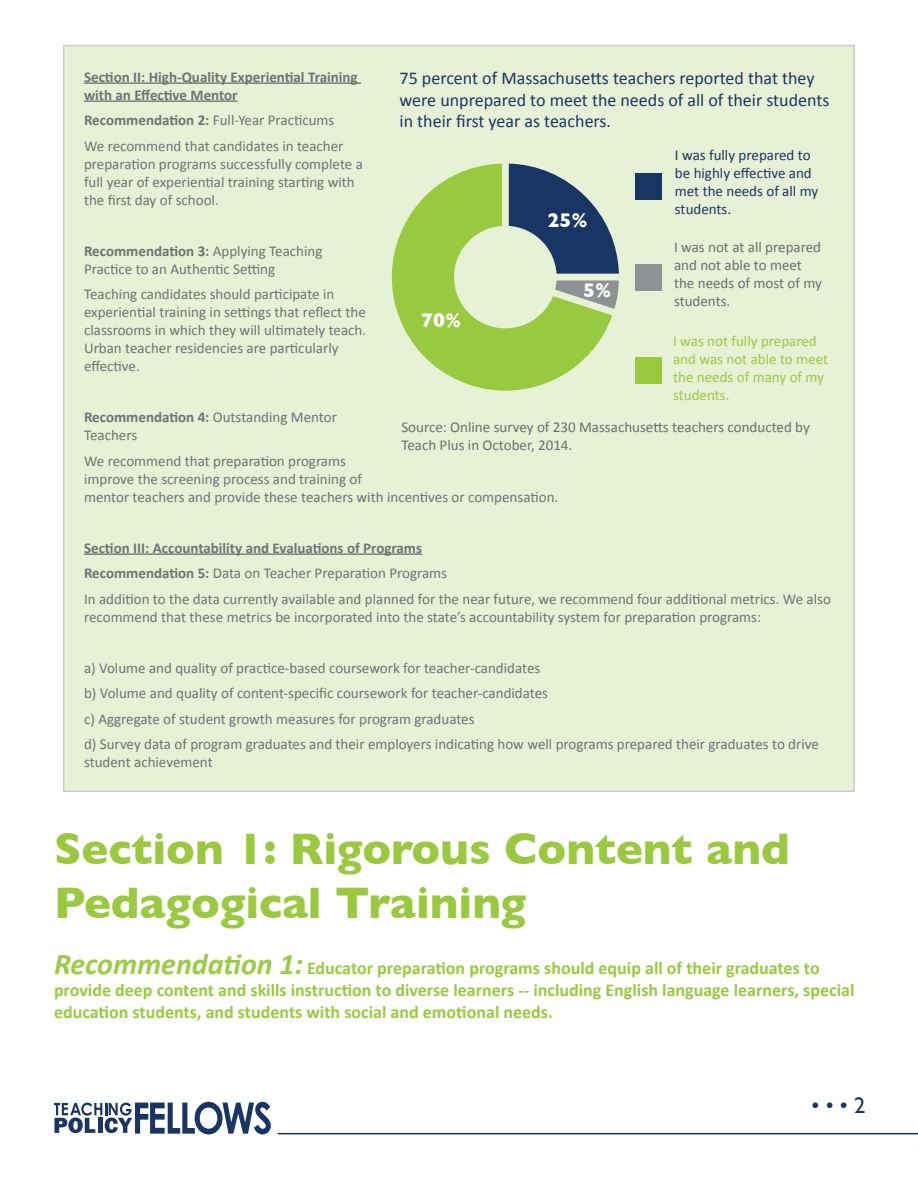
<style>
.page{position:relative;width:918px;height:1188px;background:#fff}
.page>*{position:absolute;margin:0;border:0;box-sizing:border-box;transform-origin:0 0}
.t1{font:700 45px/54px "Gill Sans";color:#98c93e}
.t2{font:22.5px "Gill Sans";color:#1a3563}
.t3{font:700 20.1px "Gill Sans";color:#fff}
.t4{font:700 18px/21.6px "Calibri";color:#98ca3f}
.t5{font:18px/21.6px "Calibri";color:#1b3663}
.t6{font:15px/18px "Calibri";color:#707274}
.t7{font:15px/18px "Calibri";color:#6c6e70}
.t8{font:15px/18px "Calibri";color:#1b3663}
.t9{font:15px/18px "Calibri";color:#98ca3f}
.t10{font:700 15px/18px "Calibri";color:#707274}
.s1{font-weight:700}
.s2{font-style:italic;font-size:30px;color:#9ccb46}
</style>
<div class="page">
<hr style="left:278px;top:1133px;width:640px;height:1px;background:#1a3563">
<svg style="left:54px;top:1102px;width:217px;height:32px"></svg>
<div style="left:63px;top:45px;width:792px;height:747px;background:#e7f1d5;border:2px solid #cccccb"></div>
<hr style="left:84px;top:82px;width:277px;height:2px;background:#707274">
<hr style="left:84px;top:100px;width:154px;height:2px;background:#707274">
<hr style="left:84px;top:553px;width:338px;height:2px;background:#707274">
<svg style="left:391px;top:164px;width:221px;height:227px;fill:#98ca3f"></svg>
<svg style="left:555px;top:280px;width:64px;height:29px"></svg>
<svg style="left:509px;top:164px;width:110px;height:110px"></svg>
<div style="left:635px;top:173px;width:27px;height:27px;background:#183663"></div>
<div style="left:635px;top:264px;width:27px;height:27px;background:#8f9294"></div>
<div style="left:635px;top:357px;width:27px;height:27px;background:#98c93e"></div>
<p class="t10" style="left:84px;top:68px;width:275px">Section II: High-Quality Experiential Training with an Effective Mentor</p>
<p class="t6" style="left:84px;top:108px;width:261px;line-height:25.5px"><span class="s1">Recommendation 2:</span> Full-Year Practicums<br>We recommend that candidates in teacher</p>
<p class="t6" style="left:84px;top:155px;width:280px">preparation programs successfully complete a full year of experiential training starting with the first day of school.</p>
<p class="t6" style="left:84px;top:242px;width:240px"><span class="s1">Recommendation 3:</span> Applying Teaching<br>Practice to an Authentic Setting</p>
<p class="t6" style="left:84px;top:285px;width:284px">Teaching candidates should participate in experiential training in settings that reflect the classrooms in which they will ultimately teach.<br>Urban teacher residencies are particularly effective.</p>
<p class="t5" style="left:400px;top:67px;width:431px">75 percent of Massachusetts teachers reported that they were unprepared to meet the needs of all of their students in their first year as teachers.</p>
<p class="t8" style="left:675px;top:146px;width:145px">I was fully prepared to be highly effective and met the needs of all my students.</p>
<p class="t7" style="left:674px;top:238px;width:149px">I was not at all prepared and not able to meet the needs of most of my students.</p>
<p class="t9" style="left:673px;top:332px;width:156px">I was not fully prepared and was not able to meet the needs of many of my students.</p>
<p class="t7" style="left:401px;top:418px;width:410px">Source: Online survey of 230 Massachusetts teachers conducted by<br>Teach Plus in October, 2014.</p>
<h3 class="t3" style="left:547px;top:204px;width:42px">25%</h3>
<h3 class="t3" style="left:583px;top:274px;width:30px">5%</h3>
<h3 class="t3" style="left:421px;top:304px;width:42px">70%</h3>
<p class="t6" style="left:84px;top:408px;width:254px"><span class="s1">Recommendation 4:</span> Outstanding Mentor<br>Teachers</p>
<p class="t6" style="left:84px;top:452px;width:476px">We recommend that preparation programs<br>improve the screening process and training of<br>mentor teachers and provide these teachers with incentives or compensation.</p>
<p class="t6" style="left:84px;top:535px;width:748px;line-height:25.5px"><span class="s1">Section III: Accountability and Evaluations of Programs<br>Recommendation 5:</span> Data on Teacher Preparation Programs<br>In addition to the data currently available and planned for the near future, we recommend four additional metrics. We also</p>
<p class="t6" style="left:84px;top:608px;width:679px">recommend that these metrics be incorporated into the state’s accountability system for preparation programs:</p>
<p class="t6" style="left:84px;top:655px;width:736px;line-height:25.5px">a) Volume and quality of practice-based coursework for teacher-candidates<br>b) Volume and quality of content-specific coursework for teacher-candidates<br>c) Aggregate of student growth measures for program graduates<br>d) Survey data of program graduates and their employers indicating how well programs prepared their graduates to drive</p>
<p class="t6" style="left:84px;top:753px;width:130px">student achievement</p>
<h1 class="t1" style="left:54px;top:821px;width:737px">Section 1: Rigorous Content and<br>Pedagogical Training</h1>
<p class="t4" style="left:54px;top:958px;width:802px"><span class="s2">Recommendation 1:</span> Educator preparation programs should equip all of their graduates to provide deep content and skills instruction to diverse learners -- including English language learners, special education students, and students with social and emotional needs.</p>
<h2 class="t2" style="left:811px;top:1092px;width:55px">• • • 2</h2>
</div>
